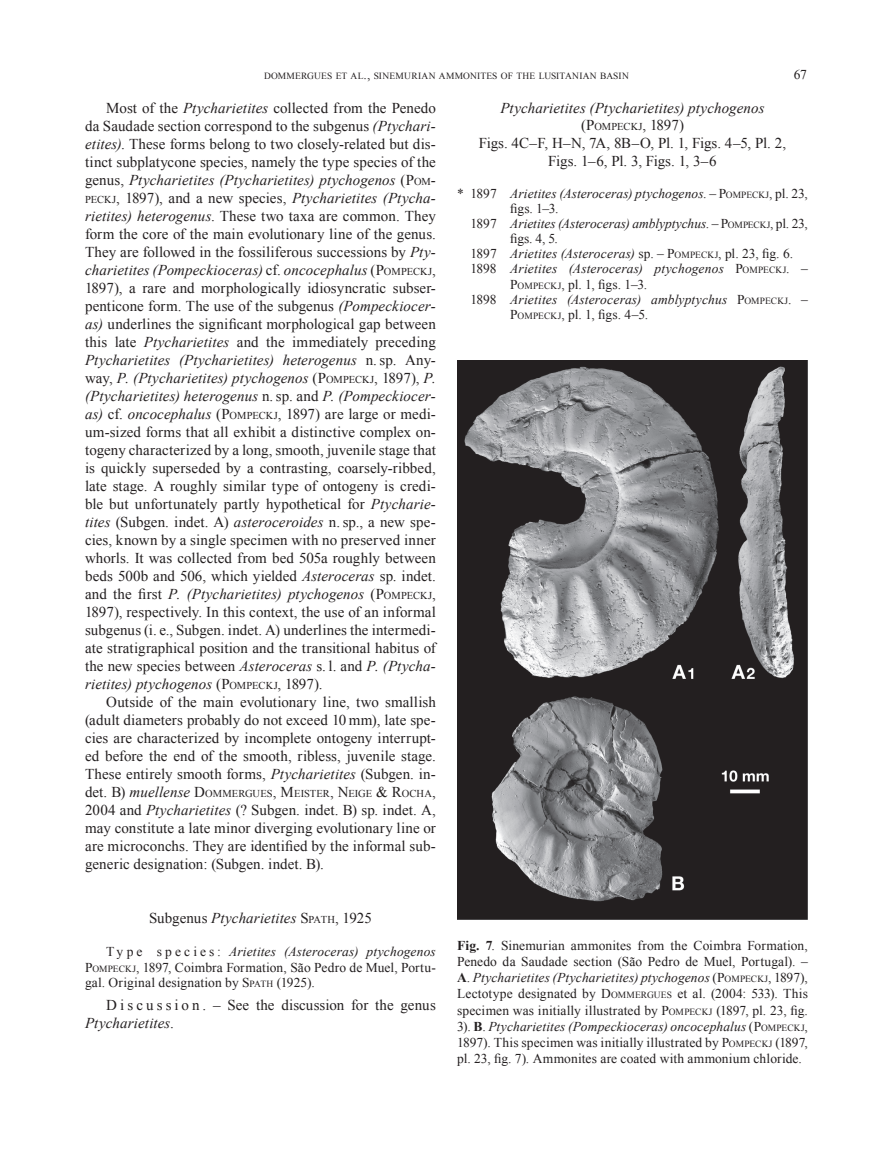
<style>
.page{position:relative;width:893px;height:1149px;background:#fff}
.page>*{position:absolute;margin:0;border:0;box-sizing:border-box;transform-origin:0 0}
.t1{font:15px/18px "Times New Roman";color:#231f20;text-align:justify}
.t2{font:13.5px/16.2px "Times New Roman";letter-spacing:.005em;color:#231f20;text-align:justify}
.t3{font:italic 13.5px "Times New Roman";letter-spacing:.005em;color:#231f20}
.t4{font:10.5px "Times New Roman";color:#231f20}
.t5{font:9.45px "Times New Roman";letter-spacing:.025em;color:#231f20}
.s1{font-size:13.5px}
.s2{font-style:italic}
.s3{font-size:10.5px}
.s4{font-size:15px}
.s5{font-style:italic;font-size:15px}
.s6{font-style:normal}
.s7{font-style:normal;font-size:9.45px}
.s8{font-style:normal;color:#fff}
.s9{color:#fff}
.s10{font-size:9.45px}
.s11{font-weight:700}
</style>
<div class="page">
<img style="left:457px;top:360px;width:351px;height:558px">
<p class="t5" style="left:264px;top:70px;width:366px">DOMMERGUES ET AL<span class="s1">.,</span> SINEMURIAN AMMONITES OF THE LUSITANIAN BASIN</p>
<p class="t2" style="left:794px;top:66px;width:15px">67</p>
<p class="t1" style="left:85px;top:98px;width:352px;text-indent:21px">Most of the <span class="s2">Ptycharietites</span> collected from the Penedo da Saudade section correspond to the subgenus <span class="s2">(Ptychari&shy;etites)</span>. These forms belong to two closely-related but dis&shy;tinct subplatycone species, namely the type species of the genus, <span class="s2">Ptycharietites (Ptycharietites) ptychogenos</span> (P<span class="s3">OM</span>-<span class="s3">PECKJ</span>, 1897), and a new species, <span class="s2">Ptycharietites (Ptycha&shy;rietites) heterogenus</span>. These two taxa are common. They form the core of the main evolutionary line of the genus.<br>They are followed in the fossiliferous successions by <span class="s2">Pty&shy;charietites (Pompeckioceras)</span> cf. <span class="s2">oncocephalus</span> (P<span class="s3">OMPECKJ</span>, 1897), a rare and morphologically idiosyncratic subser&shy;penticone form. The use of the subgenus <span class="s2">(Pompeckiocer&shy;as)</span> underlines the significant morphological gap between this late <span class="s2">Ptycharietites</span> and the immediately preceding <span class="s2">Ptycharietites (Ptycharietites) heterogenus</span> n. sp. Any&shy;way, <span class="s2">P. (Ptycharietites) ptychogenos</span> (P<span class="s3">OMPECKJ</span>, 1897), <span class="s2">P. (Ptycharietites) heterogenus</span> n. sp. and <span class="s2">P. (Pompeckiocer&shy;as)</span> cf. <span class="s2">oncocephalus</span> (P<span class="s3">OMPECKJ</span>, 1897) are large or medi&shy;um-sized forms that all exhibit a distinctive complex on&shy;togeny characterized by a long, smooth, juvenile stage that is quickly superseded by a contrasting, coarsely-ribbed, late stage. A roughly similar type of ontogeny is credi&shy;ble but unfortunately partly hypothetical for <span class="s2">Ptycharie&shy;tites</span> (Subgen. indet. A) <span class="s2">asteroceroides</span> n. sp., a new spe&shy;cies, known by a single specimen with no preserved inner whorls. It was collected from bed 505a roughly between beds 500b and 506, which yielded <span class="s2">Asteroceras</span> sp. indet. and the first <span class="s2">P. (Ptycharietites) ptychogenos</span> (P<span class="s3">OMPECKJ</span>, 1897), respectively. In this context, the use of an informal subgenus (i. e., Subgen. indet. A) underlines the intermedi&shy;ate stratigraphical position and the transitional habitus of the new species between <span class="s2">Asteroceras</span> s. l. and <span class="s2">P. (Ptycha&shy;rietites) ptychogenos</span> (P<span class="s3">OMPECKJ</span>, 1897).</p>
<p class="t1" style="left:85px;top:692px;width:352px;text-indent:21px">Outside of the main evolutionary line, two smallish (adult diameters probably do not exceed 10 mm), late spe&shy;cies are characterized by incomplete ontogeny interrupt&shy;ed before the end of the smooth, ribless, juvenile stage.<br>These entirely smooth forms, <span class="s2">Ptycharietites</span> (Subgen. in-</p>
<p class="t4" style="left:85px;top:787px;width:352px"><span class="s4">det. B)</span> <span class="s5">muellense</span> <span class="s4">D</span>OMMERGUES<span class="s4">, M</span>EISTER<span class="s4">, N</span>EIGE <span class="s4">&amp; R</span>OCHA<span class="s4">,</span></p>
<p class="t1" style="left:85px;top:800px;width:352px">2004 and <span class="s2">Ptycharietites</span> (? Subgen. indet. B) sp. indet. A, may constitute a late minor diverging evolutionary line or are microconchs. They are identified by the informal sub&shy;generic designation: (Subgen. indet. B).</p>
<p class="t1" style="left:479px;top:99px;width:309px;text-align:center"><span class="s2">Ptycharietites (Ptycharietites) ptychogenos </span>(P<span class="s3">OMPECKJ</span>, 1897)<br>Figs. 4C–F, H–N, 7A, 8B–O, Pl. 1, Figs. 4–5, Pl. 2, Figs. 1–6, Pl. 3, Figs. 1, 3–6</p>
<p class="t3" style="left:457px;top:186px;width:352px"><span class="s6">* 1897</span> Arietites (Asteroceras) ptychogenos<span class="s6">. – P</span><span class="s7">OMPECKJ</span><span class="s6">, pl. 23,</span></p>
<p class="t2" style="left:510px;top:201px;width:50px">figs. 1–3.</p>
<p class="t3" style="left:457px;top:216px;width:352px"><span class="s8">*</span> <span class="s6">1897</span> Arietites (Asteroceras) amblyptychus<span class="s6">. – P</span><span class="s7">OMPECKJ</span><span class="s6">, pl. 23,</span></p>
<p class="t2" style="left:510px;top:231px;width:49px">figs. 4, 5.</p>
<p class="t2" style="left:457px;top:246px;width:337px"><span class="s9">*</span> 1897 <span class="s2">Arietites (Asteroceras)</span> sp. – P<span class="s10">OMPECKJ</span>, pl. 23, fig. 6.</p>
<p class="t3" style="left:457px;top:261px;width:352px"><span class="s8">*</span> <span class="s6">1898</span> Arietites (Asteroceras) ptychogenos <span class="s6">P</span><span class="s7">OMPECKJ</span><span class="s6">. –</span></p>
<p class="t2" style="left:510px;top:276px;width:138px">P<span class="s10">OMPECKJ</span>, pl. 1, figs. 1–3.</p>
<p class="t3" style="left:457px;top:291px;width:352px"><span class="s8">*</span> <span class="s6">1898</span> Arietites (Asteroceras) amblyptychus <span class="s6">P</span><span class="s7">OMPECKJ</span><span class="s6">. –</span></p>
<p class="t2" style="left:510px;top:306px;width:140px">P<span class="s10">OMPECKJ</span>, pl. 1, figs. 4–5.</p>
<p class="t1" style="left:149px;top:908px;width:224px">Subgenus <span class="s2">Ptycharietites</span> S<span class="s3">PATH</span>, 1925</p>
<p class="t2" style="left:85px;top:943px;width:352px;line-height:15.3px;text-indent:21px">T y p e s p e c i e s : <span class="s2">Arietites (Asteroceras) ptychogenos </span>P<span class="s10">OMPECKJ</span>, 1897, Coimbra Formation, São Pedro de Muel, Portu&shy;gal. Original designation by S<span class="s10">PATH</span> (1925).</p>
<p class="t1" style="left:85px;top:995px;width:352px;text-indent:21px">D i s c u s s i o n . – See the discussion for the genus<br><span class="s2">Ptycharietites</span>.</p>
<p class="t2" style="left:457px;top:936px;width:352px"><span class="s11">Fig. 7</span>. Sinemurian ammonites from the Coimbra Formation, Penedo da Saudade section (São Pedro de Muel, Portugal). – <span class="s11">A</span>. <span class="s2">Ptycharietites (Ptycharietites) ptychogenos</span> (P<span class="s10">OMPECKJ</span>, 1897), Lectotype designated by D<span class="s10">OMMERGUES</span> et al. (2004: 533). This specimen was initially illustrated by P<span class="s10">OMPECKJ</span> (1897, pl. 23, fig.<br>3). <span class="s11">B</span>. <span class="s2">Ptycharietites (Pompeckioceras) oncocephalus</span> (P<span class="s10">OMPECKJ</span>, 1897). This specimen was initially illustrated by P<span class="s10">OMPECKJ</span> (1897, pl. 23, fig. 7). Ammonites are coated with ammonium chloride.</p>
</div>
